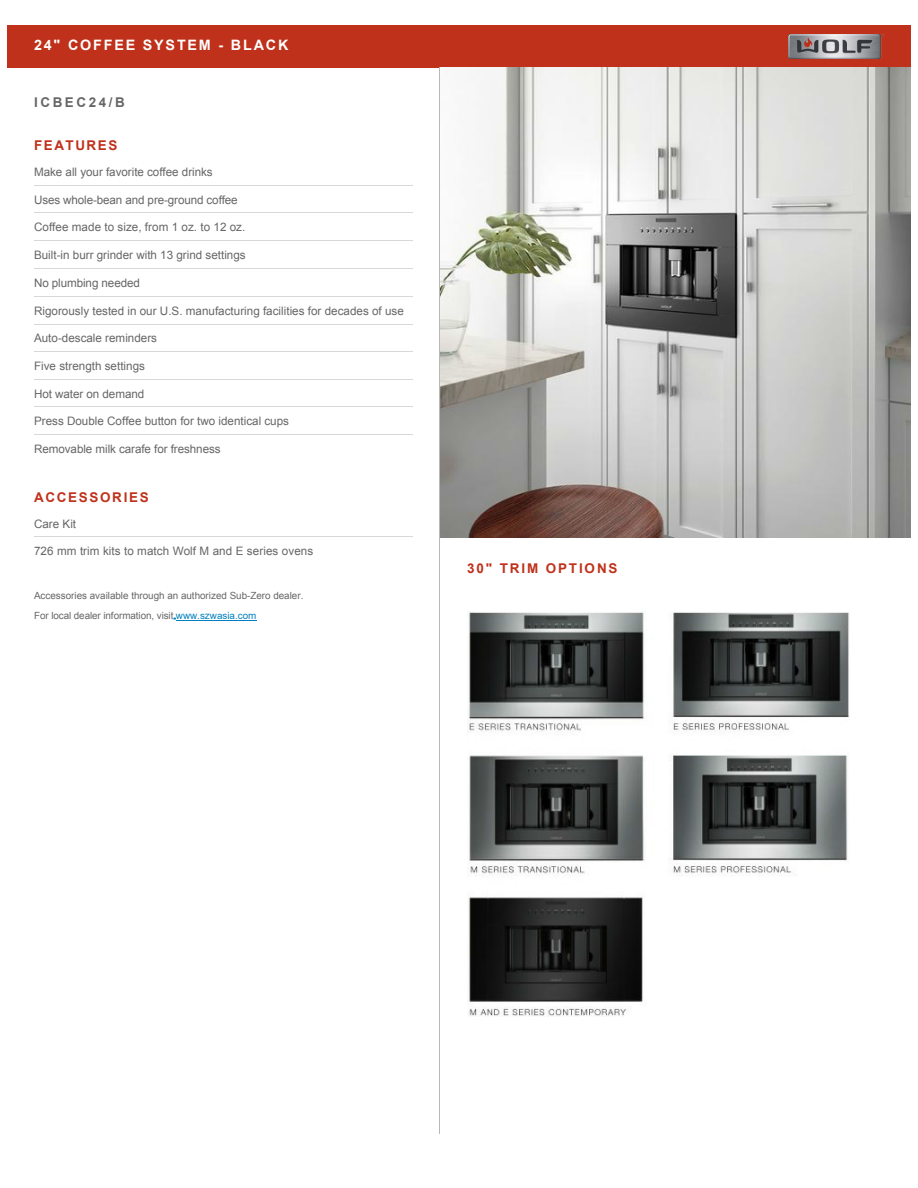
<style>
.page{position:relative;width:918px;height:1188px;background:#fff}
.page>*{position:absolute;margin:0;border:0;box-sizing:border-box;transform-origin:0 0}
.t1{font:700 14.4px "Arial";letter-spacing:.125em;color:#fff}
.t2{font:700 13.5px "Arial";letter-spacing:.125em;color:#bf311a}
.t3{font:700 13.5px "Arial";letter-spacing:.19em;color:#666}
.t4{font:11.7px "Arial";color:#666}
.t5{font:9.9px/19.8px "Arial";color:#666}
.s1{color:#0080c0}
</style>
<div class="page">
<div style="left:7px;top:25px;width:904px;height:42px;background:#bf311a"></div>
<hr style="left:34px;top:434px;width:378px;height:1px;background:#d8d8d8">
<hr style="left:34px;top:406px;width:378px;height:1px;background:#d8d8d8">
<hr style="left:34px;top:379px;width:378px;height:1px;background:#d8d8d8">
<hr style="left:34px;top:351px;width:378px;height:1px;background:#d8d8d8">
<hr style="left:34px;top:324px;width:378px;height:1px;background:#d8d8d8">
<hr style="left:34px;top:296px;width:378px;height:1px;background:#d8d8d8">
<hr style="left:34px;top:268px;width:378px;height:1px;background:#d8d8d8">
<hr style="left:34px;top:240px;width:378px;height:1px;background:#d8d8d8">
<hr style="left:34px;top:212px;width:378px;height:1px;background:#d8d8d8">
<hr style="left:34px;top:185px;width:378px;height:1px;background:#d8d8d8">
<hr style="left:34px;top:536px;width:378px;height:1px;background:#d8d8d8">
<hr style="left:439px;top:67px;width:1px;height:1067px;background:#b8b8b8">
<img style="left:789px;top:34px;width:94px;height:24px">
<hr style="left:176px;top:620px;width:81px;height:1px;background:#0080c0">
<img style="left:440px;top:67px;width:471px;height:471px">
<img style="left:467px;top:612px;width:383px;height:405px">
<p class="t1" style="left:34px;top:36px;width:256px">24" COFFEE SYSTEM - BLACK</p>
<p class="t3" style="left:34px;top:93px;width:92px">ICBEC24/B</p>
<p class="t2" style="left:34px;top:136px;width:85px">FEATURES</p>
<p class="t4" style="left:34px;top:164px;width:180px">Make all your favorite coffee drinks</p>
<p class="t4" style="left:34px;top:192px;width:205px">Uses whole-bean and pre-ground coffee</p>
<p class="t4" style="left:34px;top:220px;width:213px">Coffee made to size, from 1 oz. to 12 oz.</p>
<p class="t4" style="left:34px;top:247px;width:213px">Built-in burr grinder with 13 grind settings</p>
<p class="t4" style="left:34px;top:275px;width:107px">No plumbing needed</p>
<p class="t4" style="left:34px;top:303px;width:371px">Rigorously tested in our U.S. manufacturing facilities for decades of use</p>
<p class="t4" style="left:34px;top:330px;width:125px">Auto-descale reminders</p>
<p class="t4" style="left:34px;top:358px;width:113px">Five strength settings</p>
<p class="t4" style="left:34px;top:386px;width:112px">Hot water on demand</p>
<p class="t4" style="left:34px;top:414px;width:257px">Press Double Coffee button for two identical cups</p>
<p class="t4" style="left:34px;top:441px;width:188px">Removable milk carafe for freshness</p>
<p class="t2" style="left:34px;top:488px;width:116px">ACCESSORIES</p>
<p class="t4" style="left:34px;top:516px;width:44px">Care Kit</p>
<p class="t4" style="left:34px;top:544px;width:281px">726 mm trim kits to match Wolf M and E series ovens</p>
<p class="t5" style="left:34px;top:586px;width:271px">Accessories available through an authorized Sub-Zero dealer.<br>For local dealer information, visit <span class="s1">www.szwasia.com</span></p>
<p class="t2" style="left:467px;top:559px;width:152px">30" TRIM OPTIONS</p>
</div>
